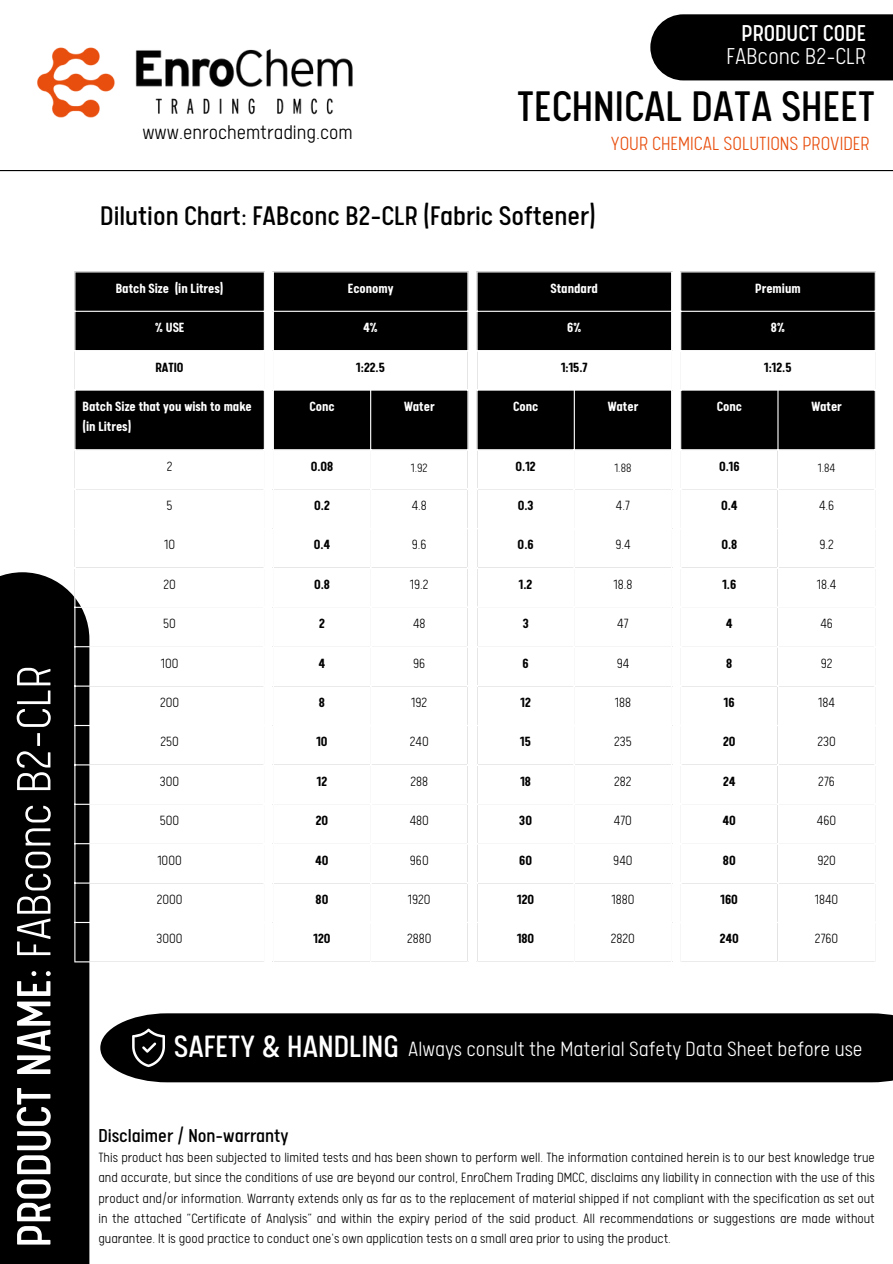
<style>
.page{position:relative;width:893px;height:1264px;background:#fff}
.page>*{position:absolute;margin:0;border:0;box-sizing:border-box;transform-origin:0 0}
.t1{font:300 54px "Calps";color:#fff}
.t2{font:48px "Calps";color:#000}
.t3{font:34.65px "Calps";color:#fff}
.t4{font:30.3px "Calps";color:#000}
.t5{font:300 25.8px/23.7px "Calps";color:#fff;text-align:center}
.t6{font:300 23.25px "Calps";color:#fff}
.t7{font:300 22.35px "Calps";color:#000}
.t8{font:300 21.45px "Calps";color:#e84e0e}
.t9{font:21px "Calps";color:#000}
.t10{font:300 15px/20.2px "Calps";color:#000;text-align:justify}
.t11{font:700 15px/20.2px "Calps";color:#fff}
.t12{font:700 15px "Calps";color:#000}
.t13{font:300 13.5px "Calps";color:#000}
.s1{font-weight:400}
</style>
<div class="page">
<hr style="left:0;top:170px;width:892px;height:1px;background:#000">
<div style="left:0;top:572px;width:89px;height:691px;background:#000"></div>
<div style="left:100px;top:1013px;width:792px;height:69px;background:#000"></div>
<div style="left:650px;top:14px;width:242px;height:66px;background:#000"></div>
<svg style="left:132px;top:1028px;width:33px;height:39px"></svg>
<img style="left:37px;top:47px;width:78px;height:71px">
<img style="left:135px;top:49px;width:217px;height:66px">
<div style="left:75px;top:272px;width:189px;height:177px;background:#000"></div>
<div style="left:75px;top:350px;width:189px;height:40px;background:#fff"></div>
<hr style="left:74px;top:272px;width:1px;height:689px;background:#fff">
<hr style="left:74px;top:311px;width:191px;height:1px;background:#fff">
<hr style="left:74px;top:606px;width:191px;height:2px;background:#fff">
<hr style="left:74px;top:646px;width:191px;height:1px;background:#fff">
<hr style="left:74px;top:685px;width:191px;height:1px;background:#fff">
<hr style="left:74px;top:725px;width:191px;height:1px;background:#fff">
<hr style="left:74px;top:764px;width:191px;height:1px;background:#fff">
<hr style="left:74px;top:803px;width:191px;height:1px;background:#fff">
<hr style="left:74px;top:843px;width:191px;height:1px;background:#fff">
<hr style="left:74px;top:882px;width:191px;height:1px;background:#fff">
<hr style="left:74px;top:921px;width:191px;height:2px;background:#fff">
<hr style="left:74px;top:961px;width:191px;height:1px;background:#fff">
<div style="left:274px;top:272px;width:193px;height:177px;background:#000"></div>
<div style="left:273px;top:350px;width:195px;height:40px;background:#fff"></div>
<hr style="left:370px;top:390px;width:1px;height:571px;background:#fff">
<hr style="left:273px;top:311px;width:195px;height:1px;background:#fff">
<div style="left:477px;top:272px;width:194px;height:177px;background:#000"></div>
<div style="left:476px;top:350px;width:195px;height:40px;background:#fff"></div>
<hr style="left:573px;top:390px;width:2px;height:571px;background:#fff">
<hr style="left:476px;top:311px;width:196px;height:1px;background:#fff">
<div style="left:681px;top:272px;width:193px;height:177px;background:#000"></div>
<div style="left:680px;top:350px;width:195px;height:40px;background:#fff"></div>
<hr style="left:777px;top:390px;width:1px;height:571px;background:#fff">
<hr style="left:680px;top:311px;width:195px;height:1px;background:#fff">
<p class="t1" style="left:11px;top:1247px;width:583px;rotate:-90deg"><span class="s1">PRODUCT NAME:</span> FABconc B2-CLR</p>
<p class="t5" style="left:726px;top:25px;width:141px"><span class="s1">PRODUCT CODE<br></span>FABconc B2-CLR</p>
<p class="t7" style="left:142px;top:123px;width:212px">www.enrochemtrading.com</p>
<h6 class="t2" style="left:517px;top:87px;width:359px">TECHNICAL DATA SHEET</h6>
<h2 class="t8" style="left:611px;top:134px;width:260px">YOUR CHEMICAL SOLUTIONS PROVIDER</h2>
<p class="t4" style="left:100px;top:202px;width:497px">Dilution Chart: FABconc B2-CLR (Fabric Softener)</p>
<p class="t11" style="left:116px;top:280px;width:109px">Batch Size (in Litres)</p>
<p class="t11" style="left:155px;top:319px;width:31px">% USE</p>
<p class="t12" style="left:155px;top:360px;width:30px">RATIO</p>
<p class="t11" style="left:82px;top:398px;width:171px">Batch Size that you wish to make (in Litres)</p>
<p class="t10" style="left:167px;top:458px;width:7px">2</p>
<p class="t10" style="left:166px;top:497px;width:8px">5</p>
<p class="t10" style="left:164px;top:536px;width:12px">10</p>
<p class="t10" style="left:163px;top:576px;width:14px">20</p>
<p class="t10" style="left:163px;top:615px;width:14px">50</p>
<p class="t10" style="left:161px;top:655px;width:19px">100</p>
<p class="t10" style="left:160px;top:694px;width:21px">200</p>
<p class="t10" style="left:160px;top:733px;width:20px">250</p>
<p class="t10" style="left:160px;top:773px;width:21px">300</p>
<p class="t10" style="left:160px;top:812px;width:21px">500</p>
<p class="t10" style="left:157px;top:851px;width:26px">1000</p>
<p class="t10" style="left:157px;top:891px;width:27px">2000</p>
<p class="t10" style="left:156px;top:930px;width:28px">3000</p>
<p class="t11" style="left:348px;top:280px;width:47px">Economy</p>
<p class="t11" style="left:363px;top:319px;width:16px">4%</p>
<p class="t12" style="left:356px;top:360px;width:30px">1:22.5</p>
<p class="t11" style="left:309px;top:398px;width:27px">Conc</p>
<p class="t11" style="left:404px;top:398px;width:32px">Water</p>
<p class="t12" style="left:310px;top:459px;width:24px">0.08</p>
<p class="t13" style="left:411px;top:462px;width:18px">1.92</p>
<p class="t12" style="left:314px;top:499px;width:17px">0.2</p>
<p class="t10" style="left:411px;top:497px;width:17px">4.8</p>
<p class="t12" style="left:314px;top:538px;width:18px">0.4</p>
<p class="t10" style="left:412px;top:536px;width:16px">9.6</p>
<p class="t12" style="left:314px;top:578px;width:17px">0.8</p>
<p class="t10" style="left:410px;top:576px;width:20px">19.2</p>
<p class="t12" style="left:319px;top:617px;width:7px">2</p>
<p class="t10" style="left:413px;top:615px;width:14px">48</p>
<p class="t12" style="left:319px;top:656px;width:8px">4</p>
<p class="t10" style="left:413px;top:655px;width:14px">96</p>
<p class="t12" style="left:319px;top:696px;width:8px">8</p>
<p class="t10" style="left:411px;top:694px;width:18px">192</p>
<p class="t12" style="left:316px;top:735px;width:13px">10</p>
<p class="t10" style="left:410px;top:733px;width:20px">240</p>
<p class="t12" style="left:317px;top:774px;width:12px">12</p>
<p class="t10" style="left:410px;top:773px;width:19px">288</p>
<p class="t12" style="left:316px;top:814px;width:14px">20</p>
<p class="t10" style="left:409px;top:812px;width:21px">480</p>
<p class="t12" style="left:315px;top:853px;width:14px">40</p>
<p class="t10" style="left:410px;top:851px;width:20px">960</p>
<p class="t12" style="left:315px;top:893px;width:14px">80</p>
<p class="t10" style="left:408px;top:891px;width:24px">1920</p>
<p class="t12" style="left:313px;top:932px;width:18px">120</p>
<p class="t10" style="left:407px;top:930px;width:26px">2880</p>
<p class="t11" style="left:550px;top:280px;width:49px">Standard</p>
<p class="t11" style="left:567px;top:319px;width:16px">6%</p>
<p class="t12" style="left:561px;top:360px;width:28px">1:15.7</p>
<p class="t11" style="left:513px;top:398px;width:27px">Conc</p>
<p class="t11" style="left:607px;top:398px;width:32px">Water</p>
<p class="t12" style="left:515px;top:459px;width:22px">0.12</p>
<p class="t13" style="left:614px;top:462px;width:18px">1.88</p>
<p class="t12" style="left:517px;top:499px;width:17px">0.3</p>
<p class="t10" style="left:616px;top:497px;width:15px">4.7</p>
<p class="t12" style="left:517px;top:538px;width:18px">0.6</p>
<p class="t10" style="left:615px;top:536px;width:17px">9.4</p>
<p class="t12" style="left:519px;top:578px;width:15px">1.2</p>
<p class="t10" style="left:613px;top:576px;width:20px">18.8</p>
<p class="t12" style="left:522px;top:617px;width:8px">3</p>
<p class="t10" style="left:617px;top:615px;width:13px">47</p>
<p class="t12" style="left:522px;top:656px;width:8px">6</p>
<p class="t10" style="left:616px;top:655px;width:14px">94</p>
<p class="t12" style="left:520px;top:696px;width:12px">12</p>
<p class="t10" style="left:614px;top:694px;width:18px">188</p>
<p class="t12" style="left:520px;top:735px;width:12px">15</p>
<p class="t10" style="left:614px;top:733px;width:19px">235</p>
<p class="t12" style="left:520px;top:774px;width:12px">18</p>
<p class="t10" style="left:614px;top:773px;width:19px">282</p>
<p class="t12" style="left:519px;top:814px;width:14px">30</p>
<p class="t10" style="left:614px;top:812px;width:20px">470</p>
<p class="t12" style="left:519px;top:853px;width:14px">60</p>
<p class="t10" style="left:613px;top:851px;width:21px">940</p>
<p class="t12" style="left:517px;top:893px;width:18px">120</p>
<p class="t10" style="left:611px;top:891px;width:24px">1880</p>
<p class="t12" style="left:517px;top:932px;width:19px">180</p>
<p class="t10" style="left:611px;top:930px;width:26px">2820</p>
<p class="t11" style="left:755px;top:280px;width:47px">Premium</p>
<p class="t11" style="left:770px;top:319px;width:16px">8%</p>
<p class="t12" style="left:764px;top:360px;width:29px">1:12.5</p>
<p class="t11" style="left:716px;top:398px;width:27px">Conc</p>
<p class="t11" style="left:811px;top:398px;width:32px">Water</p>
<p class="t12" style="left:719px;top:459px;width:22px">0.16</p>
<p class="t13" style="left:817px;top:462px;width:19px">1.84</p>
<p class="t12" style="left:721px;top:499px;width:18px">0.4</p>
<p class="t10" style="left:819px;top:497px;width:17px">4.6</p>
<p class="t12" style="left:721px;top:538px;width:17px">0.8</p>
<p class="t10" style="left:819px;top:536px;width:16px">9.2</p>
<p class="t12" style="left:722px;top:578px;width:15px">1.6</p>
<p class="t10" style="left:816px;top:576px;width:21px">18.4</p>
<p class="t12" style="left:726px;top:617px;width:8px">4</p>
<p class="t10" style="left:820px;top:615px;width:14px">46</p>
<p class="t12" style="left:726px;top:656px;width:8px">8</p>
<p class="t10" style="left:820px;top:655px;width:13px">92</p>
<p class="t12" style="left:724px;top:696px;width:12px">16</p>
<p class="t10" style="left:818px;top:694px;width:18px">184</p>
<p class="t12" style="left:723px;top:735px;width:14px">20</p>
<p class="t10" style="left:817px;top:733px;width:20px">230</p>
<p class="t12" style="left:723px;top:774px;width:14px">24</p>
<p class="t10" style="left:818px;top:773px;width:18px">276</p>
<p class="t12" style="left:722px;top:814px;width:14px">40</p>
<p class="t10" style="left:816px;top:812px;width:21px">460</p>
<p class="t12" style="left:722px;top:853px;width:14px">80</p>
<p class="t10" style="left:817px;top:851px;width:20px">920</p>
<p class="t12" style="left:720px;top:893px;width:19px">160</p>
<h1 class="t10" style="left:814px;top:891px;width:25px">1840</h1>
<p class="t12" style="left:720px;top:932px;width:20px">240</p>
<h3 class="t10" style="left:814px;top:930px;width:25px">2760</h3>
<p class="t3" style="left:174px;top:1032px;width:226px">SAFETY &amp; HANDLING</p>
<h5 class="t6" style="left:408px;top:1039px;width:456px">Always consult the Material Safety Data Sheet before use</h5>
<p class="t9" style="left:98px;top:1126px;width:192px">Disclaimer / Non-warranty</p>
<p class="t10" style="left:98px;top:1149px;width:778px">This product has been subjected to limited tests and has been shown to perform well. The information contained herein is to our best knowledge true and accurate, but since the conditions of use are beyond our control, EnroChem Trading DMCC, disclaims any liability in connection with the use of this product and/or information. Warranty extends only as far as to the replacement of material shipped if not compliant with the specification as set out in the attached “Certificate of Analysis” and within the expiry period of the said product. All recommendations or suggestions are made without guarantee. It is good practice to conduct one's own application tests on a small area prior to using the product.</p>
</div>
